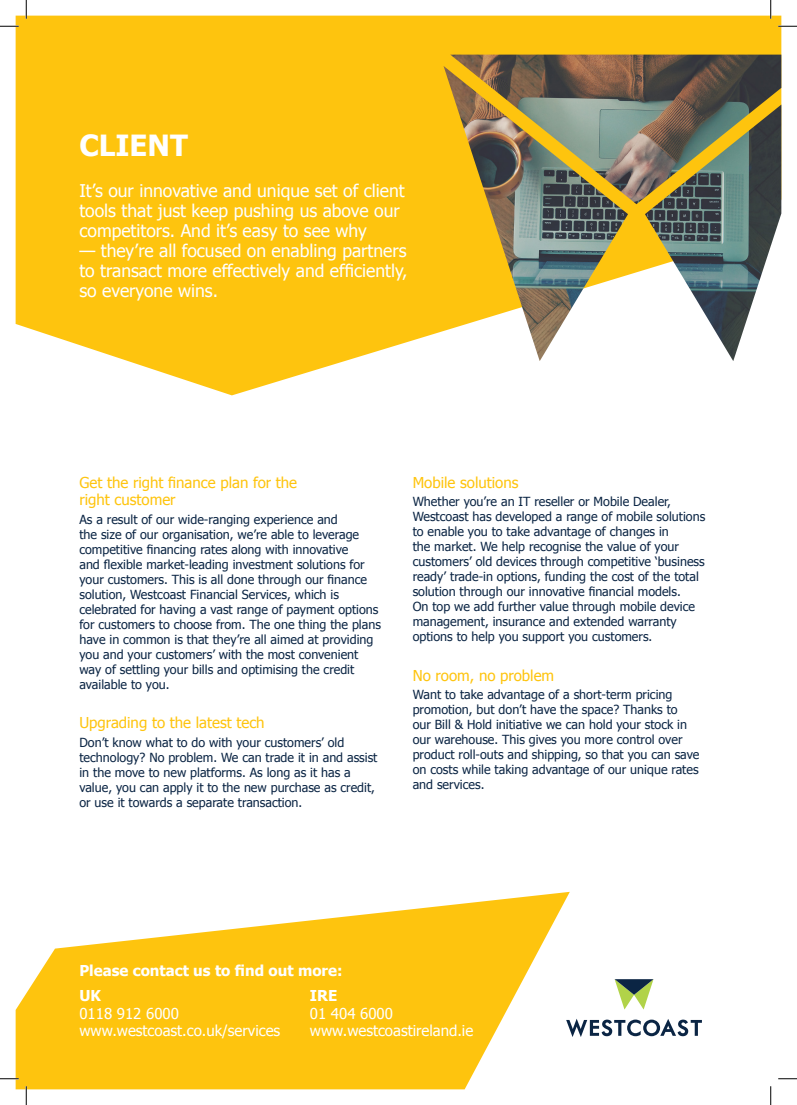
<style>
.page{position:relative;width:797px;height:1105px;background:#fff}
.page>*{position:absolute;margin:0;border:0;box-sizing:border-box;transform-origin:0 0}
.t1{font:700 29.12px "Tahoma";color:#fff}
.intro{font:17.5px/20px "Tahoma";color:#fff}
.body{font:15px/17.5px "Tahoma";color:#fec40e}
.intro-2{font:15px "Tahoma";color:#fff}
.intro-3{font:700 15px "Tahoma";color:#fff}
.body-2{font:12.5px/15px "Tahoma";color:#0b2544}
</style>
<div class="page">
<svg style="left:16px;top:892px;width:554px;height:197px;fill:#fec40e"></svg>
<svg style="left:16px;top:16px;width:765px;height:379px;background:#fecc30"></svg>
<svg style="left:566px;top:1019px;width:136px;height:18px"></svg>
<svg style="left:614px;top:979px;width:39px;height:30px"></svg>
<img style="left:450px;top:55px;width:331px;height:149px">
<img style="left:645px;top:105px;width:136px;height:256px">
<img style="left:443px;top:66px;width:185px;height:295px">
<svg style="left:0;top:25px;width:19px;height:2px"></svg>
<svg style="left:778px;top:25px;width:19px;height:2px"></svg>
<svg style="left:0;top:1078px;width:19px;height:1px"></svg>
<svg style="left:778px;top:1078px;width:19px;height:1px"></svg>
<svg style="left:25px;top:0;width:2px;height:19px"></svg>
<svg style="left:25px;top:1086px;width:2px;height:19px"></svg>
<svg style="left:770px;top:0;width:1px;height:19px"></svg>
<svg style="left:770px;top:1086px;width:1px;height:19px"></svg>
<p class="t1" style="left:79px;top:125px;width:110px">CLIENT</p>
<p class="intro" style="left:79px;top:179px;width:327px">It’s our innovative and unique set of client tools that just keep pushing us above our competitors. And it’s easy to see why</p>
<p class="intro" style="left:79px;top:239px;width:329px;text-align:justify">— they’re all focused on enabling partners to transact more effectively and efficiently, so everyone wins.</p>
<p class="body" style="left:79px;top:473px;width:219px">Get the right finance plan for the right customer</p>
<p class="body-2" style="left:79px;top:511px;width:303px">As a result of our wide-ranging experience and<br>the size of our organisation, we’re able to leverage competitive financing rates along with innovative<br>and flexible market-leading investment solutions for your customers. This is all done through our finance solution, Westcoast Financial Services, which is celebrated for having a vast range of payment options for customers to choose from. The one thing the plans have in common is that they’re all aimed at providing you and your customers’ with the most convenient way of settling your bills and optimising the credit available to you.</p>
<p class="body" style="left:79px;top:713px;width:187px">Upgrading to the latest tech</p>
<p class="body-2" style="left:79px;top:734px;width:299px">Don’t know what to do with your customers’ old technology? No problem. We can trade it in and assist in the move to new platforms. As long as it has a value, you can apply it to the new purchase as credit, or use it towards a separate transaction.</p>
<p class="body" style="left:412px;top:473px;width:107px">Mobile solutions</p>
<p class="body-2" style="left:412px;top:494px;width:294px">Whether you’re an IT reseller or Mobile Dealer, Westcoast has developed a range of mobile solutions to enable you to take advantage of changes in<br>the market. We help recognise the value of your customers’ old devices through competitive ‘business ready’ trade-in options, funding the cost of the total solution through our innovative financial models.<br>On top we add further value through mobile device management, insurance and extended warranty options to help you support you customers.</p>
<p class="body" style="left:412px;top:666px;width:143px">No room, no problem</p>
<p class="body-2" style="left:412px;top:687px;width:288px">Want to take advantage of a short-term pricing promotion, but don’t have the space? Thanks to<br>our Bill &amp; Hold initiative we can hold your stock in our warehouse. This gives you more control over product roll-outs and shipping, so that you can save on costs while taking advantage of our unique rates and services.</p>
<p class="intro-3" style="left:79px;top:960px;width:264px">Please contact us to find out more:</p>
<p class="intro-3" style="left:79px;top:985px;width:23px">UK</p>
<p class="intro-2" style="left:79px;top:1003px;width:101px">0118 912 6000</p>
<p class="intro-2" style="left:79px;top:1021px;width:202px">www.westcoast.co.uk/services</p>
<p class="intro-3" style="left:310px;top:985px;width:29px">IRE</p>
<p class="intro-2" style="left:310px;top:1003px;width:85px">01 404 6000</p>
<p class="intro-2" style="left:310px;top:1021px;width:165px">www.westcoastireland.ie</p>
</div>
